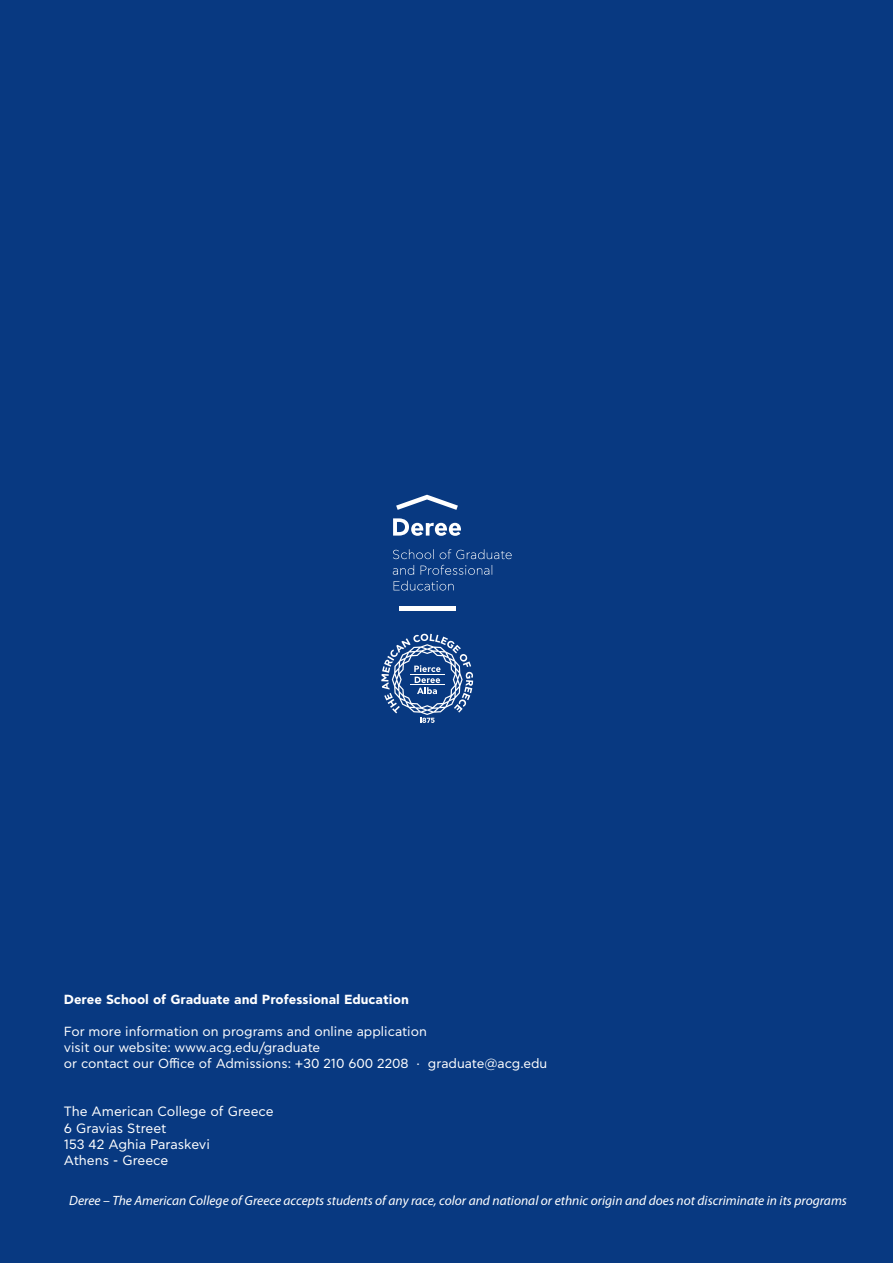
<style>
.page{position:relative;width:893px;height:1263px;background:#083981}
.page>*{position:absolute;margin:0;border:0;box-sizing:border-box;transform-origin:0 0}
.t1{font:italic 13.5px "Myriad Pro";color:#fff}
.t2{font:13.5px/16.2px "CF Asty Std";color:#fff}
.t3{font:13.2px/16px "CF Asty Std";color:#fff}
.t4{font:700 13.2px "CF Asty Std";color:#fff}
</style>
<div class="page">
<svg style="left:393px;top:518px;width:68px;height:18px"></svg>
<svg style="left:396px;top:495px;width:62px;height:15px"></svg>
<hr style="left:399px;top:606px;width:56px;height:4px;background:#fff">
<svg style="left:394px;top:581px;width:60px;height:9px"></svg>
<svg style="left:393px;top:565px;width:99px;height:10px"></svg>
<svg style="left:393px;top:549px;width:119px;height:10px"></svg>
<svg style="left:381px;top:634px;width:92px;height:89px"></svg>
<hr style="left:410px;top:674px;width:35px;height:1px;background:#fff">
<hr style="left:410px;top:685px;width:35px;height:1px;background:#fff">
<p class="t4" style="left:64px;top:992px;width:347px">Deree School of Graduate and Professional Education</p>
<p class="t3" style="left:64px;top:1024px;width:485px">For more information on programs and online application<br>visit our website: www.acg.edu/graduate<br>or contact our Office of Admissions: +30 210 600 2208 <sup>.</sup> graduate@acg.edu</p>
<p class="t2" style="left:64px;top:1104px;width:211px">The American College of Greece<br>6 Gravias Street<br>153 42 Aghia Paraskevi<br>Athens - Greece</p>
<p class="t1" style="left:69px;top:1192px;width:779px">Deree – The American College of Greece accepts students of any race, color and national or ethnic origin and does not discriminate in its programs</p>
</div>
